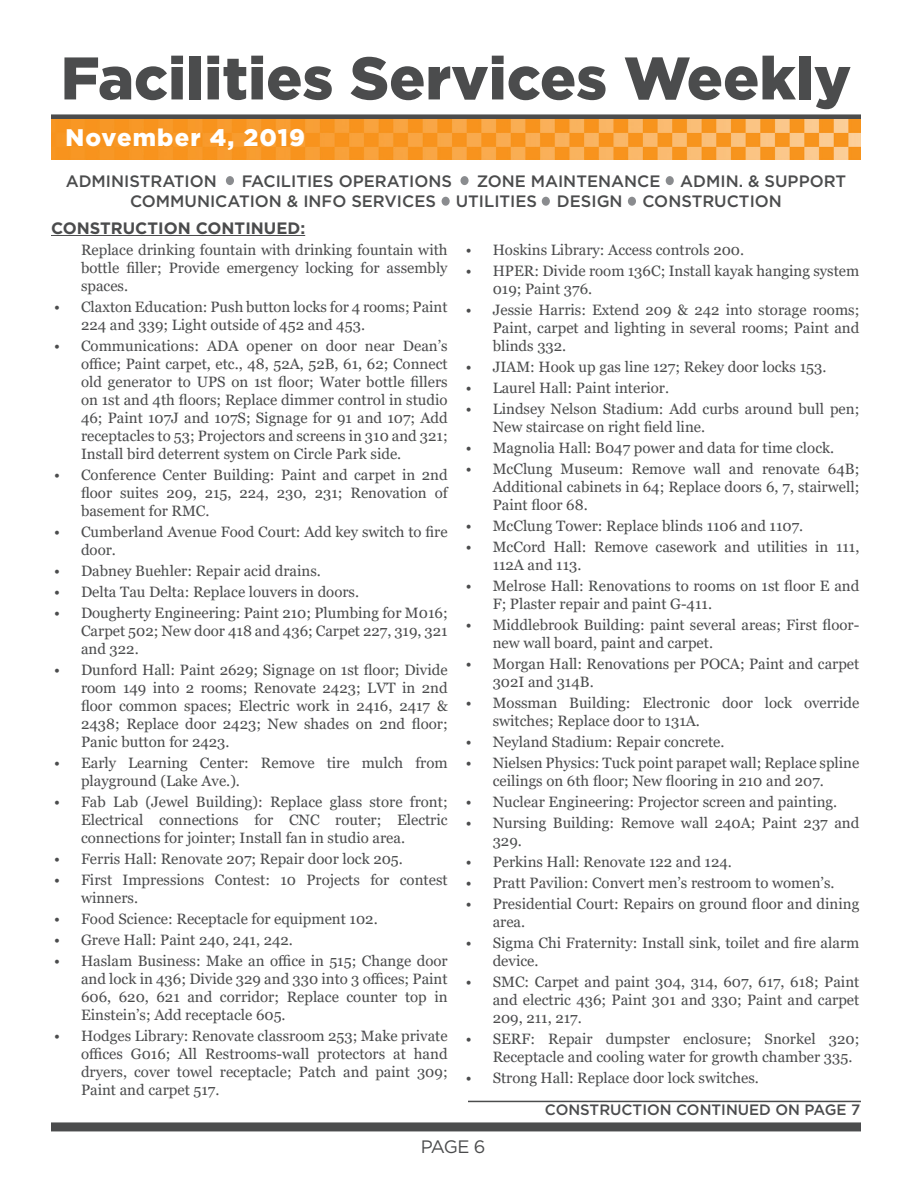
<style>
.page{position:relative;width:918px;height:1188px;background:#fff}
.page>*{position:absolute;margin:0;border:0;box-sizing:border-box;transform-origin:0 0}
.t1{font:900 60px "Gotham";color:#4b4c4d}
.t2{font:900 24px "Gotham";letter-spacing:.05em;color:#fff}
.t3{font:18px "Gotham";color:#4b4c4d}
.t4{font:500 16.5px/19.8px "Gotham";color:#4b4c4d}
.t5{font:700 16.5px "Gotham";color:#4b4c4d}
.t6{font:15px/18px "Georgia";color:#4b4c4d}
.t7{font:500 15px "Gotham";color:#4b4c4d}
</style>
<div class="page">
<div style="left:226px;top:176px;width:8px;height:9px;background:#8a8c8f;border-radius:50%"></div>
<div style="left:442px;top:197px;width:8px;height:9px;background:#8a8c8f;border-radius:50%"></div>
<div style="left:666px;top:176px;width:8px;height:9px;background:#8a8c8f;border-radius:50%"></div>
<div style="left:461px;top:176px;width:8px;height:9px;background:#8a8c8f;border-radius:50%"></div>
<div style="left:542px;top:197px;width:8px;height:9px;background:#8a8c8f;border-radius:50%"></div>
<div style="left:628px;top:197px;width:8px;height:9px;background:#8a8c8f;border-radius:50%"></div>
<div style="left:51px;top:1122px;width:810px;height:9px;background:#4b4c4d"></div>
<div style="left:51px;top:114px;width:810px;height:6px;background:#4b4c4d"></div>
<img style="left:51px;top:120px;width:810px;height:40px">
<hr style="left:51px;top:235px;width:254px;height:1px;background:#4b4c4d">
<hr style="left:468px;top:1101px;width:393px;height:1px;background:#4b4c4d">
<p class="t1" style="left:61px;top:37px;width:792px">Facilities Services Weekly</p>
<p class="t2" style="left:65px;top:121px;width:241px">November 4, 2019</p>
<p class="t4" style="left:66px;top:171px;width:153px">ADMINISTRATION</p>
<p class="t4" style="left:242px;top:171px;width:212px">FACILITIES OPERATIONS</p>
<p class="t4" style="left:130px;top:171px;width:718px;text-indent:347px">ZONE MAINTENANCE ADMIN. &amp; SUPPORT<br>COMMUNICATION &amp; INFO SERVICES UTILITIES DESIGN CONSTRUCTION</p>
<p class="t5" style="left:51px;top:217px;width:256px">CONSTRUCTION CONTINUED:</p>
<p class="t6" style="left:81px;top:241px;width:368px;text-align:justify">Replace drinking fountain with drinking fountain with bottle filler; Provide emergency locking for assembly spaces.</p>
<p class="t6" style="left:81px;top:298px;width:368px;text-indent:-27px">• Claxton Education: Push button locks for 4 rooms; Paint<br>224 and 339; Light outside of 452 and 453.</p>
<p class="t6" style="left:81px;top:337px;width:368px;text-align:justify;text-indent:-27px">• Communications: ADA opener on door near Dean’s office; Paint carpet, etc., 48, 52A, 52B, 61, 62; Connect old generator to UPS on 1st floor; Water bottle fillers on 1st and 4th floors; Replace dimmer control in studio 46; Paint 107J and 107S; Signage for 91 and 107; Add receptacles to 53; Projectors and screens in 310 and 321; Install bird deterrent system on Circle Park side.</p>
<p class="t6" style="left:81px;top:466px;width:368px;text-align:justify;text-indent:-27px">• Conference Center Building: Paint and carpet in 2nd floor suites 209, 215, 224, 230, 231; Renovation of basement for RMC.</p>
<p class="t6" style="left:81px;top:523px;width:368px;text-indent:-27px">• Cumberland Avenue Food Court: Add key switch to fire door.</p>
<p class="t6" style="left:54px;top:562px;width:268px">• Dabney Buehler: Repair acid drains.</p>
<p class="t6" style="left:54px;top:583px;width:307px">• Delta Tau Delta: Replace louvers in doors.</p>
<p class="t6" style="left:81px;top:604px;width:368px;text-align:justify;text-indent:-27px">• Dougherty Engineering: Paint 210; Plumbing for M016; Carpet 502; New door 418 and 436; Carpet 227, 319, 321 and 322.</p>
<p class="t6" style="left:81px;top:661px;width:368px;text-align:justify;text-indent:-27px">• Dunford Hall: Paint 2629; Signage on 1st floor; Divide room 149 into 2 rooms; Renovate 2423; LVT in 2nd floor common spaces; Electric work in 2416, 2417 &amp; 2438; Replace door 2423; New shades on 2nd floor; Panic button for 2423.</p>
<p class="t6" style="left:81px;top:754px;width:368px;text-indent:-27px">• Early Learning Center: Remove tire mulch from playground (Lake Ave.).</p>
<p class="t6" style="left:81px;top:793px;width:368px;text-align:justify;text-indent:-27px">• Fab Lab (Jewel Building): Replace glass store front; Electrical connections for CNC router; Electric connections for jointer; Install fan in studio area.</p>
<p class="t6" style="left:54px;top:850px;width:350px">• Ferris Hall: Renovate 207; Repair door lock 205.</p>
<p class="t6" style="left:81px;top:871px;width:368px;text-indent:-27px">• First Impressions Contest: 10 Projects for contest winners.</p>
<p class="t6" style="left:54px;top:910px;width:325px">• Food Science: Receptacle for equipment 102.</p>
<p class="t6" style="left:54px;top:931px;width:241px">• Greve Hall: Paint 240, 241, 242.</p>
<p class="t6" style="left:81px;top:952px;width:368px;text-align:justify;text-indent:-27px">• Haslam Business: Make an office in 515; Change door and lock in 436; Divide 329 and 330 into 3 offices; Paint 606, 620, 621 and corridor; Replace counter top in Einstein’s; Add receptacle 605.</p>
<p class="t6" style="left:81px;top:1027px;width:368px;text-align:justify;text-indent:-27px">• Hodges Library: Renovate classroom 253; Make private offices G016; All Restrooms-wall protectors at hand dryers, cover towel receptacle; Patch and paint 309; Paint and carpet 517.</p>
<p class="t6" style="left:466px;top:241px;width:280px">• Hoskins Library: Access controls 200.</p>
<p class="t6" style="left:493px;top:262px;width:368px;text-indent:-27px">• HPER: Divide room 136C; Install kayak hanging system<br>019; Paint 376.</p>
<p class="t6" style="left:493px;top:301px;width:368px;text-align:justify;text-indent:-27px">• Jessie Harris: Extend 209 &amp; 242 into storage rooms; Paint, carpet and lighting in several rooms; Paint and blinds 332.</p>
<p class="t6" style="left:466px;top:358px;width:362px">• JIAM: Hook up gas line 127; Rekey door locks 153.</p>
<p class="t6" style="left:466px;top:379px;width:205px">• Laurel Hall: Paint interior.</p>
<p class="t6" style="left:493px;top:400px;width:368px;text-indent:-27px">• Lindsey Nelson Stadium: Add curbs around bull pen;<br>New staircase on right field line.</p>
<p class="t6" style="left:466px;top:439px;width:370px">• Magnolia Hall: B047 power and data for time clock.</p>
<p class="t6" style="left:493px;top:460px;width:368px;text-align:justify;text-indent:-27px">• McClung Museum: Remove wall and renovate 64B; Additional cabinets in 64; Replace doors 6, 7, stairwell; Paint floor 68.</p>
<p class="t6" style="left:466px;top:517px;width:339px">• McClung Tower: Replace blinds 1106 and 1107.</p>
<p class="t6" style="left:493px;top:538px;width:368px;text-indent:-27px">• McCord Hall: Remove casework and utilities in 111,<br>112A and 113.</p>
<p class="t6" style="left:493px;top:577px;width:368px;text-indent:-27px">• Melrose Hall: Renovations to rooms on 1st floor E and<br>F; Plaster repair and paint G-411.</p>
<p class="t6" style="left:493px;top:616px;width:368px;text-indent:-27px">• Middlebrook Building: paint several areas; First floor&shy;new wall board, paint and carpet.</p>
<p class="t6" style="left:493px;top:655px;width:368px;text-indent:-27px">• Morgan Hall: Renovations per POCA; Paint and carpet<br>302I and 314B.</p>
<p class="t6" style="left:493px;top:694px;width:368px;text-indent:-27px">• Mossman Building: Electronic door lock override switches; Replace door to 131A.</p>
<p class="t6" style="left:466px;top:733px;width:260px">• Neyland Stadium: Repair concrete.</p>
<p class="t6" style="left:466px;top:754px;width:395px;text-align:center">• Nielsen Physics: Tuck point parapet wall; Replace spline ceilings on 6th floor; New flooring in 210 and 207.</p>
<p class="t6" style="left:466px;top:793px;width:373px">• Nuclear Engineering: Projector screen and painting.</p>
<p class="t6" style="left:493px;top:814px;width:368px;text-indent:-27px">• Nursing Building: Remove wall 240A; Paint 237 and<br>329.</p>
<p class="t6" style="left:466px;top:853px;width:268px">• Perkins Hall: Renovate 122 and 124.</p>
<p class="t6" style="left:466px;top:874px;width:370px">• Pratt Pavilion: Convert men’s restroom to women’s.</p>
<p class="t6" style="left:493px;top:895px;width:368px;text-indent:-27px">• Presidential Court: Repairs on ground floor and dining area.</p>
<p class="t6" style="left:493px;top:934px;width:368px;text-indent:-27px">• Sigma Chi Fraternity: Install sink, toilet and fire alarm device.</p>
<p class="t6" style="left:493px;top:973px;width:368px;text-align:justify;text-indent:-27px">• SMC: Carpet and paint 304, 314, 607, 617, 618; Paint and electric 436; Paint 301 and 330; Paint and carpet 209, 211, 217.</p>
<p class="t6" style="left:493px;top:1030px;width:368px;text-indent:-27px">• SERF: Repair dumpster enclosure; Snorkel 320;<br>Receptacle and cooling water for growth chamber 335.</p>
<p class="t6" style="left:466px;top:1069px;width:295px">• Strong Hall: Replace door lock switches.</p>
<p class="t7" style="left:545px;top:1100px;width:317px">CONSTRUCTION CONTINUED ON PAGE 7</p>
<p class="t3" style="left:421px;top:1135px;width:66px">PAGE 6</p>
</div>
